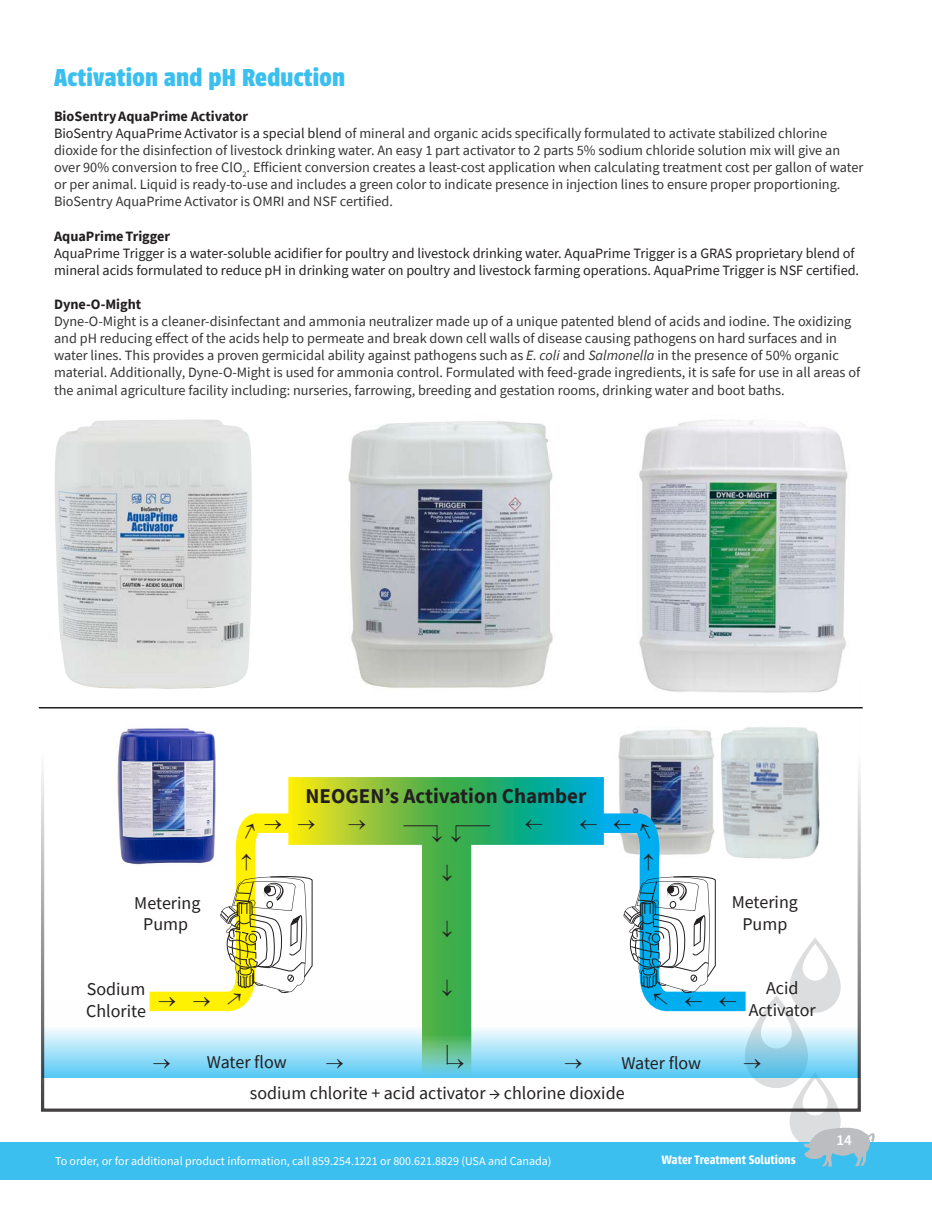
<style>
.page{position:relative;width:932px;height:1215px;background:#fff}
.page>*{position:absolute;margin:0;border:0;box-sizing:border-box;transform-origin:0 0}
.t1{font:700 27px "Urbana";letter-spacing:.01em;color:#3abfef}
.t2{font:700 21px "Source Sans Pro";color:#231f20}
.t3{font:18px/21.6px "Source Sans Pro";color:#231f20}
.t4{font:600 15px "Source Sans Pro";color:#fff}
.t5{font:14.25px/17.1px "Source Sans Pro";color:#333}
.t6{font:14.25px/17.1px "Source Sans Pro";color:#231f20}
.t7{font:700 14.25px "Source Sans Pro";color:#231f20}
.t8{font:600 13.5px "Urbana";color:#fff}
.t9{font:12px "Source Sans Pro";color:#fff}
.s1{color:#231f20}
.s2{font-style:italic}
</style>
<div class="page">
<hr style="left:39px;top:707px;width:823px;height:2px;background:#231f20">
<div style="left:0;top:1142px;width:932px;height:38px;background:#3abfef"></div>
<img style="left:348px;top:421px;width:205px;height:267px">
<img style="left:54px;top:419px;width:198px;height:270px">
<img style="left:639px;top:420px;width:209px;height:273px">
<img style="left:721px;top:727px;width:99px;height:77px">
<img style="left:618px;top:729px;width:96px;height:75px">
<img style="left:117px;top:728px;width:99px;height:136px">
<svg style="left:45px;top:1028px;width:243px;height:50px;background:#a3e1f8"></svg>
<svg style="left:288px;top:777px;width:316px;height:301px"></svg>
<hr style="left:403px;top:825px;width:34px;height:1px;background:#231f20">
<hr style="left:456px;top:825px;width:34px;height:1px;background:#231f20">
<div style="left:41px;top:675px;width:819px;height:437px;border:3px solid #231f20"></div>
<svg style="left:349px;top:819px;width:16px;height:10px"></svg>
<svg style="left:432px;top:826px;width:10px;height:17px"></svg>
<svg style="left:525px;top:819px;width:19px;height:12px"></svg>
<svg style="left:442px;top:865px;width:10px;height:16px"></svg>
<svg style="left:442px;top:921px;width:10px;height:17px"></svg>
<svg style="left:442px;top:979px;width:10px;height:17px"></svg>
<svg style="left:153px;top:1059px;width:17px;height:9px"></svg>
<svg style="left:326px;top:1059px;width:17px;height:9px"></svg>
<svg style="left:447px;top:1045px;width:16px;height:23px"></svg>
<svg style="left:451px;top:826px;width:10px;height:17px"></svg>
<svg style="left:130px;top:804px;width:185px;height:217px"></svg>
<svg style="left:565px;top:804px;width:309px;height:363px"></svg>
<p class="t1" style="left:54px;top:62px;width:293px">Activation and pH Reduction</p>
<p class="t7" style="left:54px;top:107px;width:195px">BioSentryAquaPrime Activator</p>
<p class="t5" style="left:54px;top:125px;width:810px"><span class="s1">BioSentry AquaPrime Activator is a special blend</span> of mineral and organic acids specifically formulated to activate stabilized chlorine dioxide for the disinfection of livestock drinking water. An easy 1 part activator to 2 parts 5% sodium chloride solution mix will give an over 90% conversion to free ClO<sub>2</sub>. Efficient conversion creates a least-cost application when calculating treatment cost per gallon of water or per animal. Liquid is ready-to-use and includes a green color to indicate presence in injection lines to ensure proper proportioning.<br>BioSentry AquaPrime Activator is OMRI and NSF certified.</p>
<p class="t7" style="left:54px;top:226px;width:118px">AquaPrimeTrigger</p>
<p class="t6" style="left:54px;top:244px;width:806px">AquaPrime Trigger is a water-soluble acidifier for poultry and livestock drinking water. AquaPrime Trigger is a GRAS proprietary blend of mineral acids formulated to reduce pH in drinking water on poultry and livestock farming operations. AquaPrime Trigger is NSF certified.</p>
<p class="t7" style="left:54px;top:295px;width:89px">Dyne-O-Might</p>
<p class="t5" style="left:54px;top:313px;width:807px">Dyne-O-Might is a cleaner-disinfectant and ammonia neutralizer made up of a unique patented blend of acids and iodine. The oxidizing and pH reducing effect of the acids help to permeate and break down cell walls of disease causing pathogens on hard surfaces and in water lines. This provides a proven germicidal ability against pathogens such as <span class="s2">E. coli</span> and <span class="s2">Salmonella</span> in the presence of 50% organic material. Additionally, Dyne-O-Might is used for ammonia control. Formulated with feed-grade ingredients, it is safe for use in all areas of the animal agriculture facility including: nurseries, farrowing, breeding and gestation rooms, drinking water and boot baths.</p>
<p class="t3" style="left:134px;top:892px;width:68px">Metering</p>
<p class="t3" style="left:143px;top:913px;width:46px">Pump</p>
<p class="t2" style="left:306px;top:782px;width:282px">NEOGEN’s Activation Chamber</p>
<p class="t3" style="left:731px;top:891px;width:68px;text-align:center">Metering<br>Pump</p>
<p class="t3" style="left:86px;top:978px;width:61px">Sodium<br>Chlorite</p>
<p class="t3" style="left:766px;top:977px;width:34px">Acid</p>
<p class="t3" style="left:748px;top:999px;width:69px">Activator</p>
<p class="t3" style="left:207px;top:1051px;width:81px">Water flow</p>
<p class="t3" style="left:621px;top:1052px;width:81px">Water flow</p>
<p class="t3" style="left:250px;top:1082px;width:376px">sodium chlorite + acid activator → chlorine dioxide</p>
<p class="t9" style="left:55px;top:1153px;width:498px">To order, or for additional product information, call 859.254.1221 or 800.621.8829 (USA and Canada)</p>
<p class="t8" style="left:661px;top:1153px;width:136px">Water Treatment Solutions</p>
<p class="t4" style="left:836px;top:1130px;width:17px">14</p>
</div>
